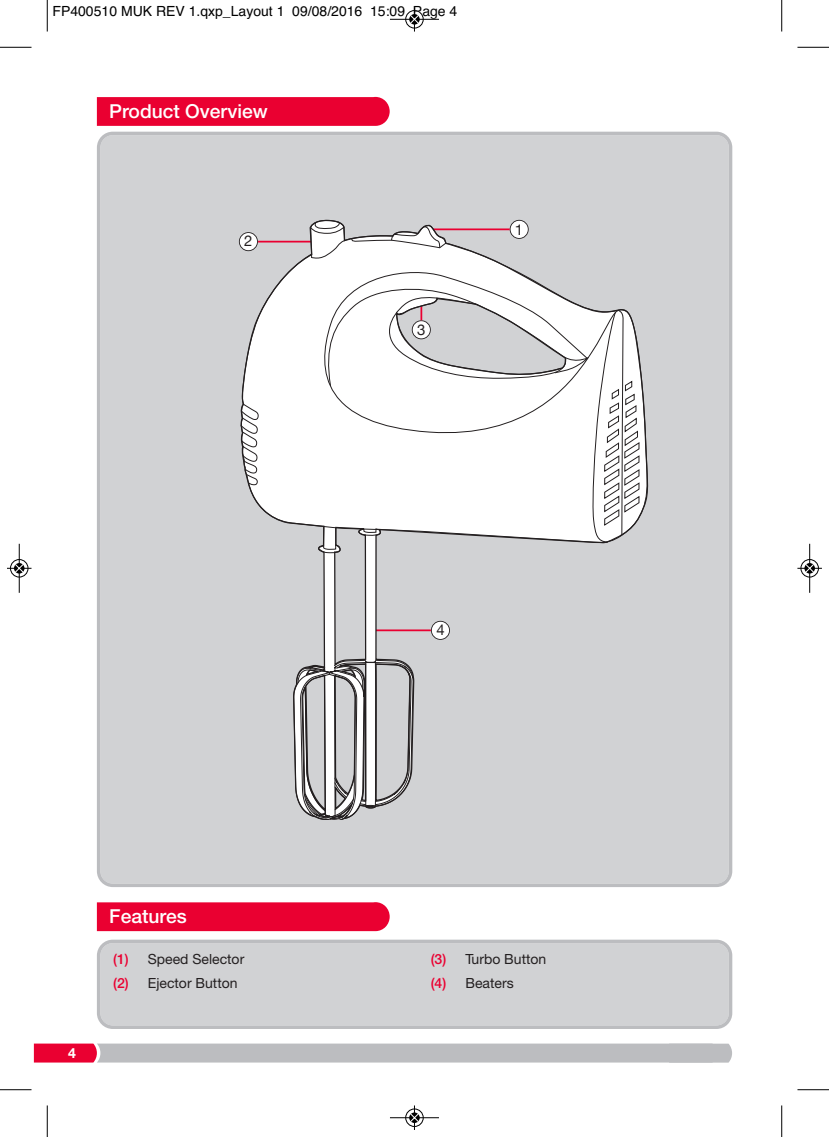
<style>
.page{position:relative;width:829px;height:1137px;background:#fff}
.page>*{position:absolute;margin:0;border:0;box-sizing:border-box;transform-origin:0 0}
.t1{font:500 19.25px "Helvetica Neue";color:#fff}
.t2{font:14.88px "Helvetica Neue";color:#231f20}
.t3{font:14px/24.3px "Helvetica Neue CE";color:#231f20}
.t4{font:14px "Helvetica";color:#000}
.t5{font:700 14px "Helvetica Neue CE";color:#fff}
.s1{font-family:"Helvetica Neue";font-weight:500;color:#ea0031}
</style>
<div class="page">
<div style="left:97px;top:132px;width:635px;height:754px;background:#d1d2d4"></div>
<svg style="left:34px;top:1043px;width:698px;height:19px;background:#c2afb5"></svg>
<svg style="left:97px;top:939px;width:635px;height:89px;background:#d0d1d3"></svg>
<div style="left:97px;top:902px;width:293px;height:29px;background:#ea0031"></div>
<svg style="left:97px;top:97px;width:293px;height:29px;background:#ea0434"></svg>
<div style="left:239px;top:232px;width:19px;height:19px;border:2px solid #231f20;border-radius:50%"></div>
<div style="left:241px;top:220px;width:407px;height:599px;background:#d1d2d4"></div>
<svg style="left:241px;top:253px;width:406px;height:290px"></svg>
<svg style="left:241px;top:404px;width:17px;height:81px"></svg>
<svg style="left:293px;top:220px;width:346px;height:600px"></svg>
<hr style="left:47px;top:0;width:1px;height:32px;background:#000">
<hr style="left:0;top:47px;width:32px;height:1px;background:#000">
<hr style="left:781px;top:0;width:1px;height:32px;background:#000">
<hr style="left:797px;top:47px;width:32px;height:1px;background:#000">
<hr style="left:47px;top:1105px;width:1px;height:31px;background:#000">
<hr style="left:0;top:1089px;width:32px;height:1px;background:#000">
<hr style="left:781px;top:1105px;width:1px;height:31px;background:#000">
<hr style="left:797px;top:1089px;width:32px;height:1px;background:#000">
<div style="left:405px;top:10px;width:19px;height:19px;border:1px solid #fff;border-radius:50%"></div>
<hr style="left:390px;top:19px;width:49px;height:1px;background:#000">
<div style="left:405px;top:10px;width:18px;height:18px;border:1px solid #000;border-radius:50%"></div>
<svg style="left:410px;top:7px;width:9px;height:25px"></svg>
<div style="left:405px;top:1108px;width:19px;height:18px;border:1px solid #fff;border-radius:50%"></div>
<hr style="left:390px;top:1117px;width:49px;height:1px;background:#000">
<div style="left:405px;top:1108px;width:18px;height:18px;border:1px solid #000;border-radius:50%"></div>
<svg style="left:410px;top:1105px;width:9px;height:24px"></svg>
<div style="left:10px;top:559px;width:19px;height:18px;border:1px solid #fff;border-radius:50%"></div>
<hr style="left:19px;top:543px;width:1px;height:49px;background:#000">
<div style="left:10px;top:559px;width:18px;height:18px;border:1px solid #000;border-radius:50%"></div>
<div style="left:14px;top:563px;width:10px;height:10px;background:#000;border-radius:50%"></div>
<svg style="left:7px;top:563px;width:25px;height:9px"></svg>
<div style="left:800px;top:559px;width:19px;height:18px;border:1px solid #fff;border-radius:50%"></div>
<hr style="left:809px;top:543px;width:1px;height:49px;background:#000">
<div style="left:800px;top:559px;width:18px;height:18px;border:1px solid #000;border-radius:50%"></div>
<div style="left:804px;top:563px;width:11px;height:10px;background:#000;border-radius:50%"></div>
<svg style="left:797px;top:563px;width:25px;height:9px"></svg>
<p class="t4" style="left:52px;top:3px;width:406px">FP400510 MUK REV 1.qxp_Layout 1 09/08/2016 15:09 Page 4</p>
<h1 class="t1" style="left:109px;top:104px;width:160px">Product Overview</h1>
<p class="t2" style="left:244px;top:232px;width:10px">2</p>
<p class="t2" style="left:417px;top:320px;width:10px">3</p>
<p class="t2" style="left:515px;top:221px;width:10px">1</p>
<p class="t2" style="left:436px;top:620px;width:10px">4</p>
<p class="t5" style="left:68px;top:1047px;width:9px">4</p>
<h1 class="t1" style="left:109px;top:909px;width:79px">Features</h1>
<p class="t3" style="left:113px;top:948px;width:133px"><span class="s1">(1)</span> Speed Selector <span class="s1">(2)</span> Ejector Button</p>
<p class="t3" style="left:431px;top:948px;width:117px"><span class="s1">(3)</span> Turbo Button <span class="s1">(4)</span> Beaters</p>
</div>
